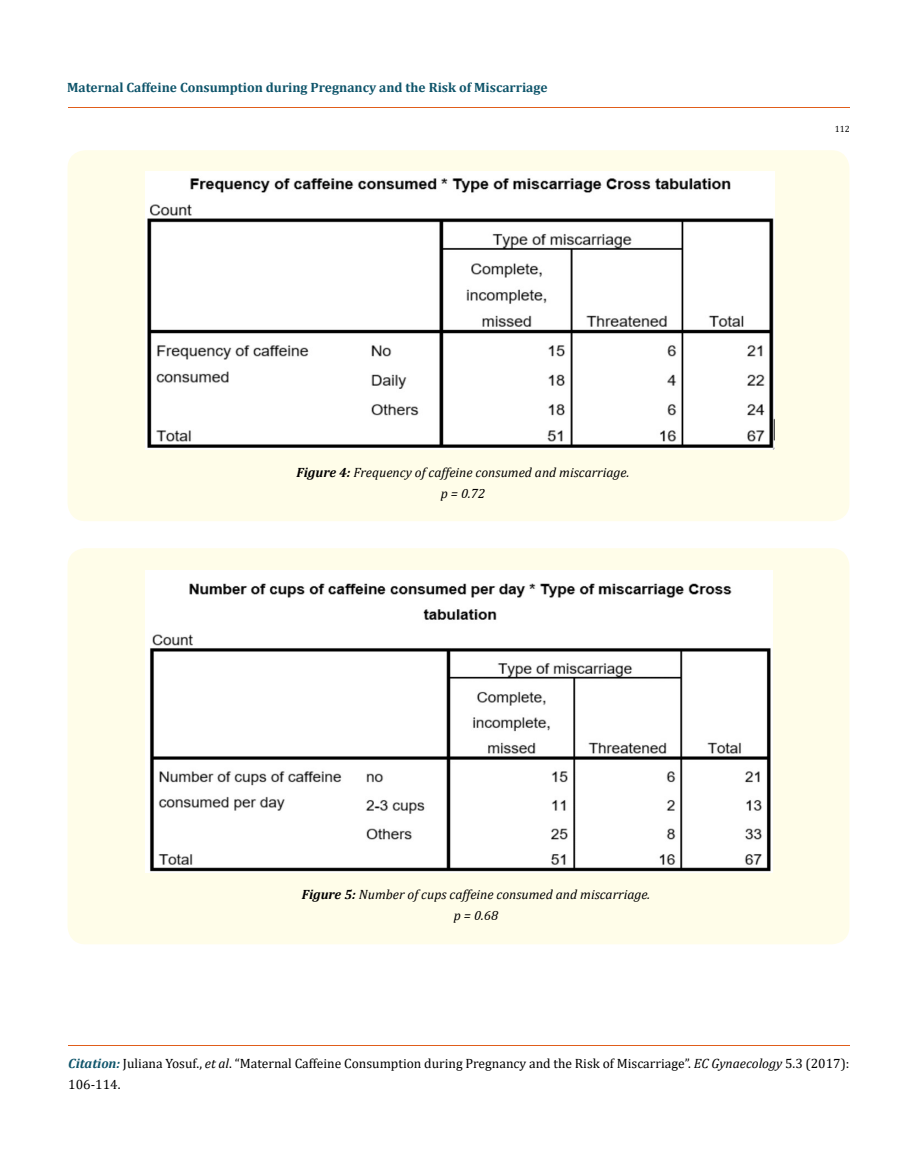
<style>
.page{position:relative;width:917px;height:1154px;background:#fff}
.page>*{position:absolute;margin:0;border:0;box-sizing:border-box;transform-origin:0 0}
.t1{font:13.5px/21px "Cambria";color:#000}
.t2{font:italic 13.5px/21px "Cambria";color:#000;text-align:center}
.t3{font:700 13.5px "Cambria";color:#0e546a}
.t4{font:9px "Cambria";color:#000}
.s1{font-weight:700}
.s2{font-weight:700;font-style:italic;color:#0e546a}
.s3{font-style:italic}
</style>
<div class="page">
<hr style="left:68px;top:108px;width:781px;height:1px;background:#e05d1a">
<hr style="left:68px;top:1045px;width:781px;height:1px;background:#e05d1a">
<div style="left:68px;top:150px;width:781px;height:371px;background:#fffde9;border-radius:18px"></div>
<img style="left:145px;top:171px;width:629px;height:278px">
<div style="left:68px;top:548px;width:781px;height:396px;background:#fffde9;border-radius:18px"></div>
<img style="left:146px;top:570px;width:626px;height:302px">
<p class="t3" style="left:67px;top:77px;width:482px">Maternal Caffeine Consumption during Pregnancy and the Risk of Miscarriage</p>
<p class="t2" style="left:296px;top:461px;width:334px"><span class="s1">Figure 4:</span> Frequency of caffeine consumed and miscarriage. p = 0.72</p>
<p class="t2" style="left:302px;top:883px;width:350px"><span class="s1">Figure 5:</span> Number of cups caffeine consumed and miscarriage. p = 0.68</p>
<p class="t4" style="left:834px;top:124px;width:16px">112</p>
<p class="t1" style="left:68px;top:1053px;width:782px"><span class="s2">Citation:</span> Juliana Yosuf., <span class="s3">et al</span>. “Maternal Caffeine Consumption during Pregnancy and the Risk of Miscarriage”. <span class="s3">EC Gynaecology</span> 5.3 (2017):<br>106-114.</p>
</div>
